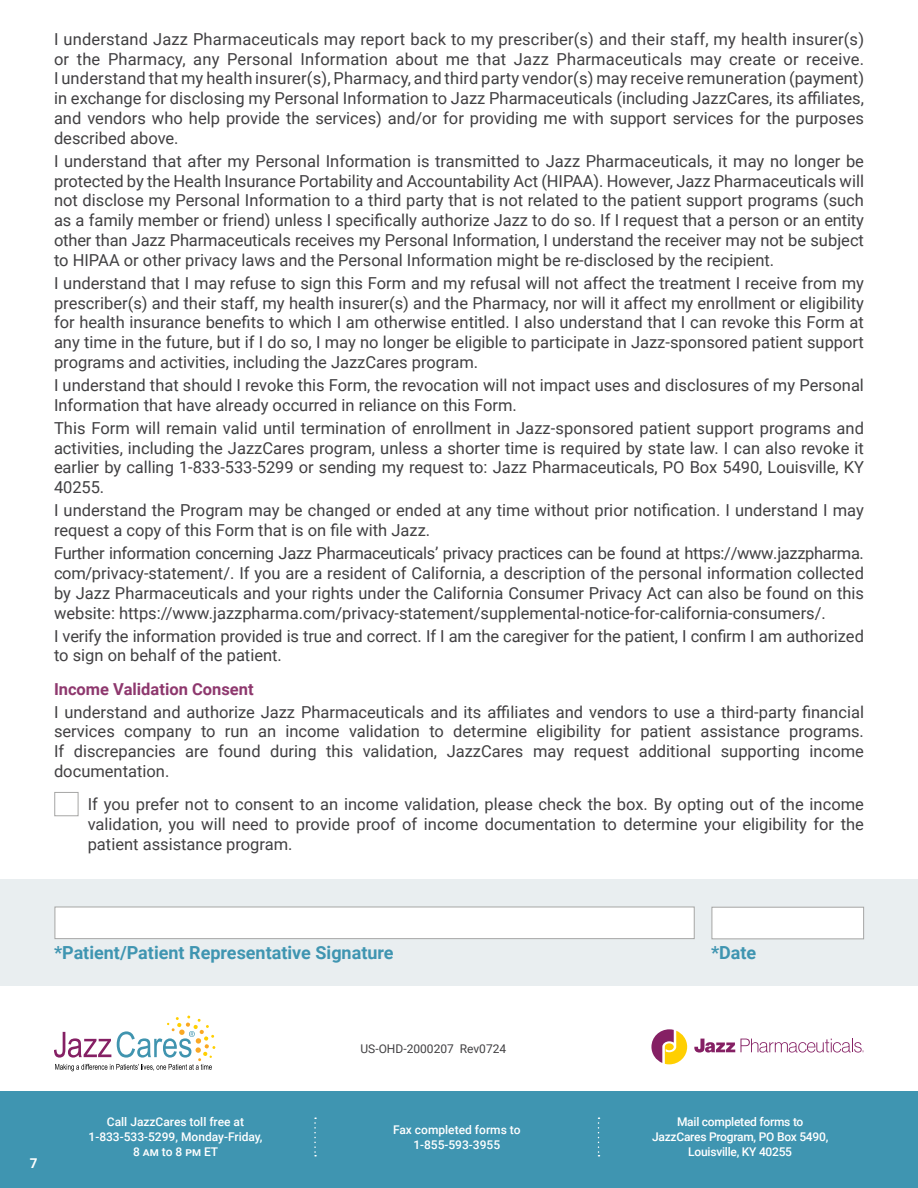
<style>
.page{position:relative;width:918px;height:1188px;background:#fff}
.page>*{position:absolute;margin:0;border:0;box-sizing:border-box;transform-origin:0 0}
.t1{font:700 18px "Roboto";color:#3f95b1}
.t2{font:16.5px/19.8px "Roboto";color:#414042;text-align:justify}
.t3{font:700 16.5px "Roboto";color:#8e386e}
.t4{font:700 13.5px "Roboto";color:#fff}
.t5{font:500 12px/15px "Roboto";letter-spacing:-.01em;color:#fff;text-align:center}
.t6{font:12px "Roboto";color:#414042}
</style>
<div class="page">
<div style="left:0;top:1091px;width:918px;height:97px;background:#3f95b1"></div>
<svg style="left:314px;top:1118px;width:2px;height:38px"></svg>
<svg style="left:598px;top:1118px;width:2px;height:38px"></svg>
<svg style="left:651px;top:1029px;width:36px;height:35px"></svg>
<svg style="left:694px;top:1039px;width:170px;height:14px"></svg>
<svg style="left:54px;top:1016px;width:161px;height:55px"></svg>
<div style="left:54px;top:792px;width:24px;height:24px;border:1px solid #a6a6a5"></div>
<div style="left:0;top:880px;width:918px;height:106px;background:#e9eef0"></div>
<div style="left:55px;top:907px;width:640px;height:32px;background:#fff;border:1px solid #a6a6a5"></div>
<div style="left:712px;top:907px;width:152px;height:32px;background:#fff;border:1px solid #a6a6a5"></div>
<p class="t2" style="left:54px;top:28px;width:812px">I understand Jazz Pharmaceuticals may report back to my prescriber(s) and their staff, my health insurer(s) or the Pharmacy, any Personal Information about me that Jazz Pharmaceuticals may create or receive.<br>I understand that my health insurer(s), Pharmacy, and third party vendor(s) may receive remuneration (payment) in exchange for disclosing my Personal Information to Jazz Pharmaceuticals (including JazzCares, its affiliates, and vendors who help provide the services) and/or for providing me with support services for the purposes described above.</p>
<p class="t2" style="left:54px;top:150px;width:812px">I understand that after my Personal Information is transmitted to Jazz Pharmaceuticals, it may no longer be protected by the Health Insurance Portability and Accountability Act (HIPAA). However, Jazz Pharmaceuticals will not disclose my Personal Information to a third party that is not related to the patient support programs (such as a family member or friend) unless I specifically authorize Jazz to do so. If I request that a person or an entity other than Jazz Pharmaceuticals receives my Personal Information, I understand the receiver may not be subject to HIPAA or other privacy laws and the Personal Information might be re-disclosed by the recipient.</p>
<p class="t2" style="left:54px;top:272px;width:812px">I understand that I may refuse to sign this Form and my refusal will not affect the treatment I receive from my prescriber(s) and their staff, my health insurer(s) and the Pharmacy, nor will it affect my enrollment or eligibility for health insurance benefits to which I am otherwise entitled. I also understand that I can revoke this Form at any time in the future, but if I do so, I may no longer be eligible to participate in Jazz-sponsored patient support programs and activities, including the JazzCares program.</p>
<p class="t2" style="left:54px;top:375px;width:812px">I understand that should I revoke this Form, the revocation will not impact uses and disclosures of my Personal<br>Information that have already occurred in reliance on this Form.</p>
<p class="t2" style="left:54px;top:417px;width:812px">This Form will remain valid until termination of enrollment in Jazz-sponsored patient support programs and activities, including the JazzCares program, unless a shorter time is required by state law. I can also revoke it earlier by calling 1-833-533-5299 or sending my request to: Jazz Pharmaceuticals, PO Box 5490, Louisville, KY 40255.</p>
<p class="t2" style="left:54px;top:500px;width:811px">I understand the Program may be changed or ended at any time without prior notification. I understand I may request a copy of this Form that is on file with Jazz.</p>
<p class="t2" style="left:54px;top:543px;width:812px">Further information concerning Jazz Pharmaceuticals’ privacy practices can be found at https://www.jazzpharma. com/privacy-statement/. If you are a resident of California, a description of the personal information collected by Jazz Pharmaceuticals and your rights under the California Consumer Privacy Act can also be found on this website: https://www.jazzpharma.com/privacy-statement/supplemental-notice-for-california-consumers/.</p>
<p class="t2" style="left:54px;top:625px;width:812px">I verify the information provided is true and correct. If I am the caregiver for the patient, I confirm I am authorized to sign on behalf of the patient.</p>
<p class="t3" style="left:54px;top:677px;width:201px">Income Validation Consent</p>
<p class="t2" style="left:54px;top:701px;width:812px">I understand and authorize Jazz Pharmaceuticals and its affiliates and vendors to use a third-party financial services company to run an income validation to determine eligibility for patient assistance programs.<br>If discrepancies are found during this validation, JazzCares may request additional supporting income documentation.</p>
<p class="t2" style="left:88px;top:794px;width:778px">If you prefer not to consent to an income validation, please check the box. By opting out of the income validation, you will need to provide proof of income documentation to determine your eligibility for the patient assistance program.</p>
<p class="t1" style="left:54px;top:940px;width:341px">*Patient/Patient Representative Signature</p>
<p class="t1" style="left:711px;top:940px;width:47px">*Date</p>
<p class="t4" style="left:30px;top:1153px;width:9px">7</p>
<p class="t6" style="left:361px;top:1041px;width:147px">US-OHD-2000207 Rev0724</p>
<p class="t5" style="left:89px;top:1114px;width:175px">Call JazzCares toll free at<br>1-833-533-5299, Monday-Friday,<br>8 am to 8 pm ET</p>
<p class="t5" style="left:652px;top:1114px;width:178px">Mail completed forms to<br>JazzCares Program, PO Box 5490,<br>Louisville, KY 40255</p>
<p class="t5" style="left:393px;top:1121px;width:129px">Fax completed forms to<br>1-855-593-3955</p>
</div>
